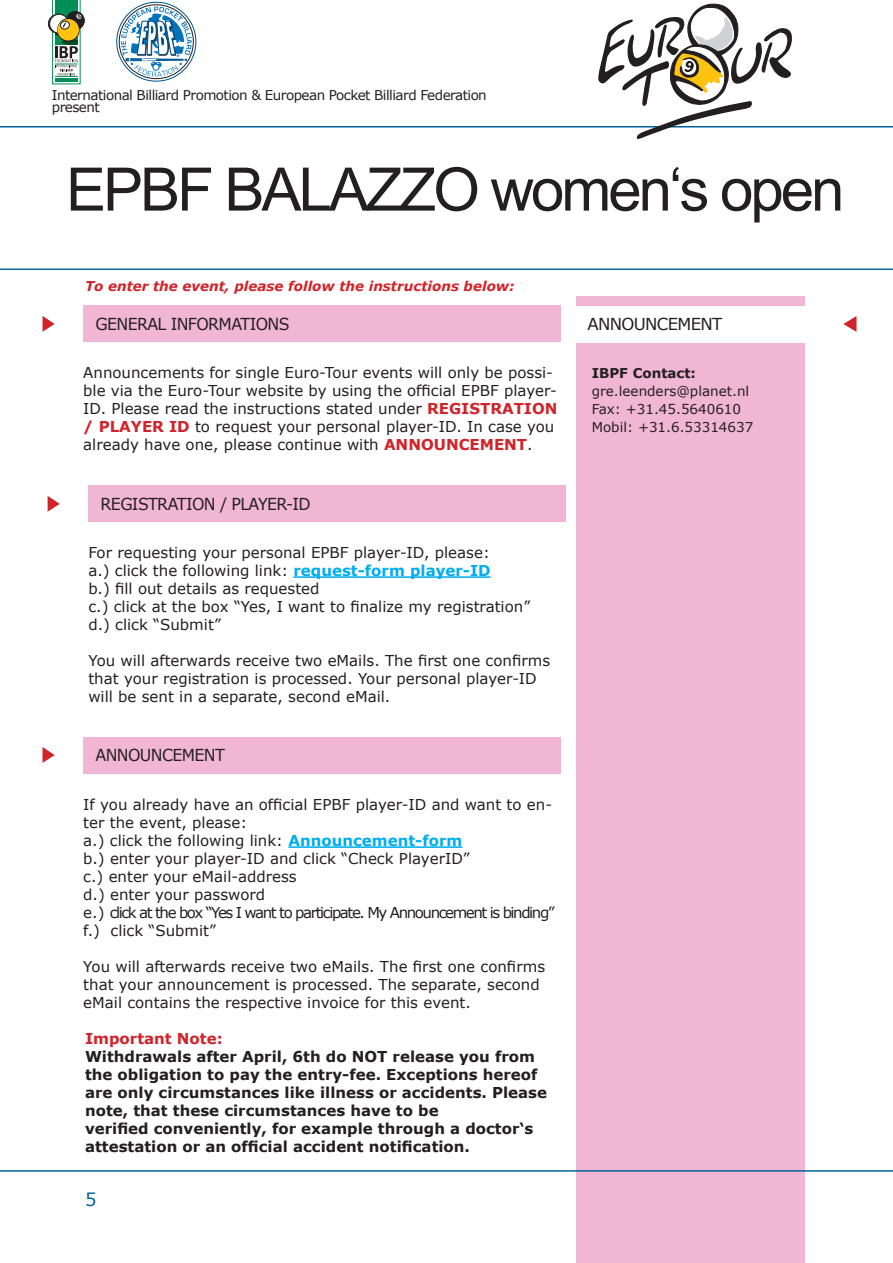
<style>
.page{position:relative;width:893px;height:1263px;background:#fff}
.page>*{position:absolute;margin:0;border:0;box-sizing:border-box;transform-origin:0 0}
.t1{font:60px "Arial";letter-spacing:-.05em;color:#231f20}
.t2{font:18px "Verdana";color:#016499}
.t3{font:16.5px "Verdana";letter-spacing:-.04em;color:#231f20;scale:.96 1}
.t4{font:16.5px "Verdana";letter-spacing:-.04em;color:#231f20}
.t5{font:15px/18px "Verdana";color:#231f20}
.t6{font:700 15px/18px "Verdana";color:#231f20}
.t7{font:15px "Verdana";letter-spacing:-.095em;color:#231f20}
.t8{font:700 15px "Verdana";color:#d1232a}
.t9{font:13.5px/12px "Verdana";letter-spacing:-.04em;color:#231f20}
.t10{font:13.5px "Verdana";color:#231f20}
.t11{font:italic 700 13.5px "Verdana";color:#d1232a}
.t12{font:700 13.5px "Verdana";color:#231f20}
.s1{font-weight:700;color:#d1232a}
.s2{font-weight:700;color:#00aeef}
</style>
<div class="page">
<div style="left:576px;top:296px;width:229px;height:967px;background:#f1b6d3"></div>
<svg style="left:0;top:126px;width:893px;height:144px"></svg>
<div style="left:48px;top:14px;width:21px;height:20px;border:1px solid #231f20;border-radius:50%"></div>
<div style="left:66px;top:11px;width:18px;height:19px;border:1px solid #231f20;border-radius:50%"></div>
<div style="left:50px;top:14px;width:19px;height:19px;border:1px solid #231f20;border-radius:50%"></div>
<svg style="left:52px;top:0;width:30px;height:84px"></svg>
<hr style="left:0;top:1170px;width:893px;height:2px;background:#016499">
<svg style="left:117px;top:2px;width:79px;height:79px"></svg>
<div style="left:116px;top:2px;width:80px;height:80px;border:1px solid #00548e;border-radius:50%"></div>
<div style="left:119px;top:4px;width:75px;height:75px;border:1px solid #231f20;border-radius:50%"></div>
<svg style="left:121px;top:7px;width:71px;height:70px"></svg>
<svg style="left:597px;top:3px;width:197px;height:154px"></svg>
<div style="left:653px;top:135px;width:109px;height:23px;background:#fff"></div>
<svg style="left:843px;top:316px;width:13px;height:16px"></svg>
<div style="left:575px;top:306px;width:237px;height:36px;background:#fff"></div>
<div style="left:83px;top:306px;width:478px;height:36px;background:#f1b6d3"></div>
<div style="left:88px;top:486px;width:478px;height:36px;background:#f1b6d3"></div>
<div style="left:83px;top:737px;width:478px;height:36px;background:#f1b6d3"></div>
<svg style="left:43px;top:316px;width:12px;height:16px"></svg>
<svg style="left:43px;top:747px;width:12px;height:16px"></svg>
<hr style="left:293px;top:576px;width:198px;height:2px;background:#00aeef">
<hr style="left:288px;top:846px;width:174px;height:2px;background:#00aeef">
<svg style="left:48px;top:496px;width:12px;height:16px"></svg>
<p class="t9" style="left:52px;top:90px;width:436px">International Billiard Promotion &amp; European Pocket Billiard Federation present</p>
<h1 class="t1" style="left:66px;top:150px;width:780px">EPBF BALAZZO women‘s open</h1>
<p class="t11" style="left:85px;top:278px;width:431px">To enter the event, please follow the instructions below:</p>
<p class="t3" style="left:96px;top:314px;width:204px">GENERAL INFORMATIONS</p>
<p class="t5" style="left:83px;top:364px;width:476px">Announcements for single Euro-Tour events will only be possi&shy;ble via the Euro-Tour website by using the official EPBF player-ID. Please read the instructions stated under <span class="s1">REGISTRATION / PLAYER ID</span> to request your personal player-ID. In case you already have one, please continue with <span class="s1">ANNOUNCEMENT</span>.</p>
<p class="t3" style="left:101px;top:494px;width:220px">REGISTRATION / PLAYER-ID</p>
<p class="t5" style="left:88px;top:544px;width:403px">For requesting your personal EPBF player-ID, please:</p>
<p class="t5" style="left:88px;top:562px;width:404px">a.) click the following link: <span class="s2">request-form player-ID</span></p>
<p class="t5" style="left:88px;top:580px;width:233px">b.) fill out details as requested</p>
<p class="t5" style="left:88px;top:598px;width:443px">c.) click at the box “Yes, I want to finalize my registration”</p>
<p class="t5" style="left:88px;top:616px;width:134px">d.) click “Submit”</p>
<p class="t5" style="left:88px;top:652px;width:463px">You will afterwards receive two eMails. The first one confirms that your registration is processed. Your personal player-ID will be sent in a separate, second eMail.</p>
<p class="t3" style="left:96px;top:745px;width:136px">ANNOUNCEMENT</p>
<p class="t5" style="left:83px;top:796px;width:470px">If you already have an official EPBF player-ID and want to en&shy;ter the event, please:</p>
<p class="t5" style="left:83px;top:832px;width:381px">a.) click the following link: <span class="s2">Announcement-form</span></p>
<p class="t5" style="left:83px;top:850px;width:388px">b.) enter your player-ID and click “Check PlayerID”</p>
<p class="t5" style="left:83px;top:868px;width:215px">c.) enter your eMail-address</p>
<p class="t5" style="left:83px;top:886px;width:183px">d.) enter your password</p>
<p class="t7" style="left:83px;top:903px;width:473px">e.) click at the box “Yes I want to participate. My Announcement is binding”</p>
<p class="t5" style="left:83px;top:922px;width:134px">f.) click “Submit”</p>
<p class="t5" style="left:83px;top:958px;width:463px">You will afterwards receive two eMails. The first one confirms that your announcement is processed. The separate, second eMail contains the respective invoice for this event.</p>
<p class="t8" style="left:85px;top:1029px;width:139px">Important Note:</p>
<p class="t6" style="left:85px;top:1048px;width:463px">Withdrawals after April, 6th do NOT release you from the obligation to pay the entry-fee. Exceptions hereof are only circumstances like illness or accidents. Please note, that these circumstances have to be<br>verified conveniently, for example through a doctor‘s attestation or an official accident notification.</p>
<p class="t2" style="left:85px;top:1188px;width:13px">5</p>
<p class="t4" style="left:587px;top:314px;width:136px">ANNOUNCEMENT</p>
<p class="t12" style="left:592px;top:364px;width:106px">IBPF Contact:</p>
<p class="t10" style="left:592px;top:383px;width:159px">gre.leenders@planet.nl</p>
<p class="t10" style="left:592px;top:401px;width:151px">Fax: +31.45.5640610</p>
<p class="t10" style="left:592px;top:419px;width:163px">Mobil: +31.6.53314637</p>
</div>
